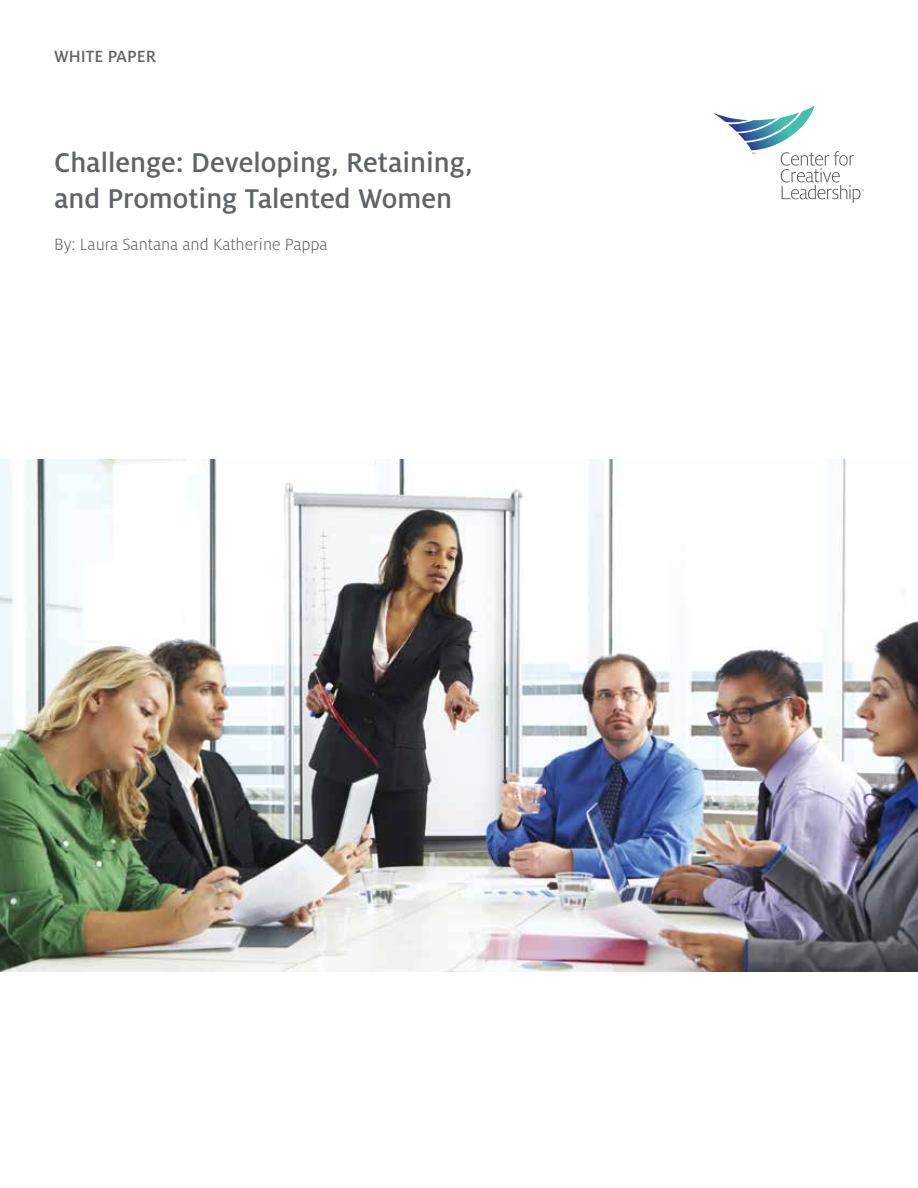
<style>
.page{position:relative;width:918px;height:1188px;background:#fff}
.page>*{position:absolute;margin:0;border:0;box-sizing:border-box;transform-origin:0 0}
.t1{font:500 30px/36px "Milo Pro";color:#5e6367}
.t2{font:300 18px "Milo Pro";color:#5e6367}
.t3{font:500 18px "Milo Pro";color:#5e6367}
</style>
<div class="page">
<svg style="left:713px;top:105px;width:151px;height:98px"></svg>
<img style="left:0;top:459px;width:918px;height:513px">
<p class="t3" style="left:54px;top:46px;width:104px">WHITE PAPER</p>
<p class="t1" style="left:54px;top:145px;width:420px">Challenge: Developing, Retaining, and Promoting Talented Women</p>
<p class="t2" style="left:54px;top:235px;width:275px">By: Laura Santana and Katherine Pappa</p>
</div>
